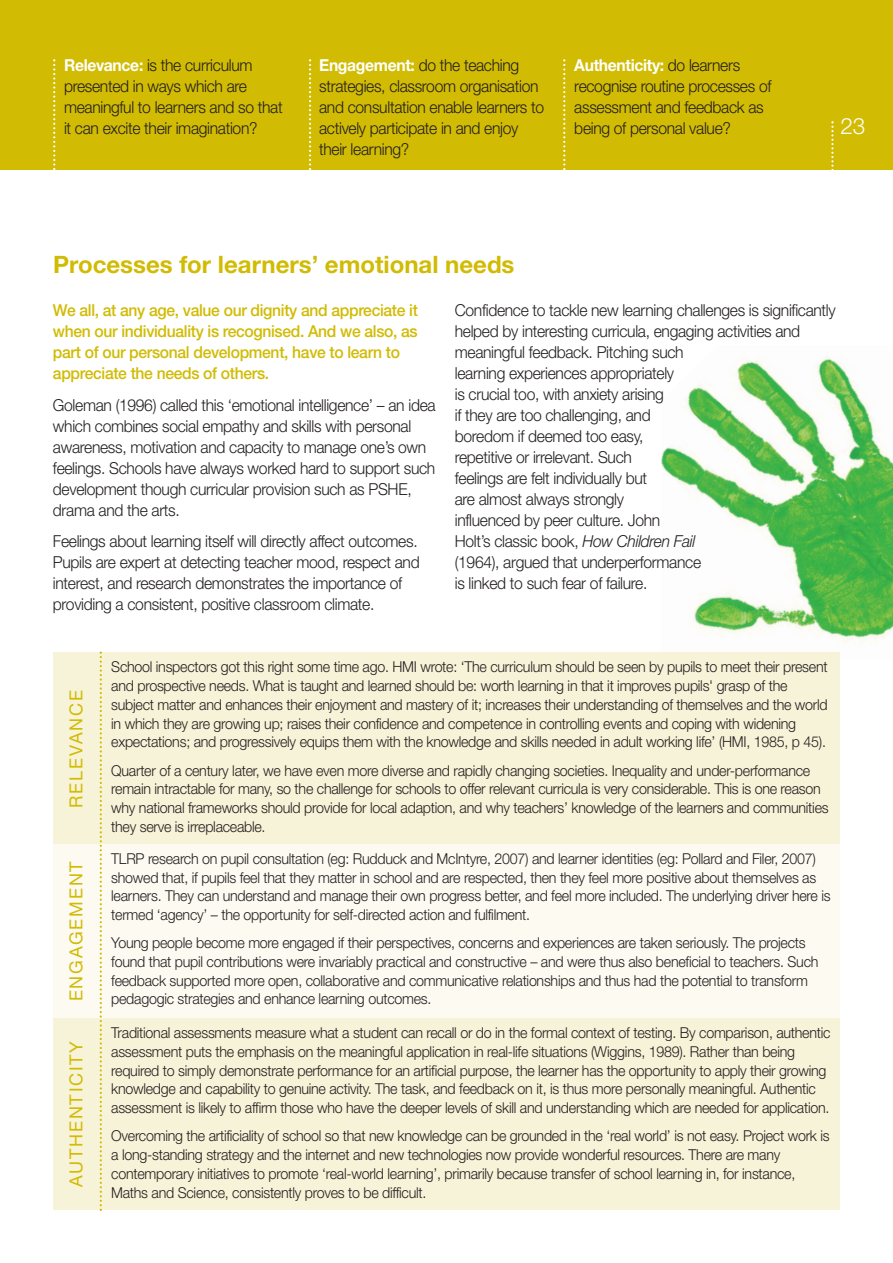
<style>
.page{position:relative;width:893px;height:1263px;background:#fff}
.page>*{position:absolute;margin:0;border:0;box-sizing:border-box;transform-origin:0 0}
.t1{font:700 24px "Helvetica Neue";color:#d1bb03}
.t2{font:300 22.5px "Helvetica Neue";color:#fff}
.t3{font:18px "Helvetica Neue";letter-spacing:.1em;color:#d1bb03}
.t4{font:300 16.5px/21px "Helvetica Neue";letter-spacing:-.02em;color:#231f20;scale:.95 1}
.t5{font:500 16.5px/21px "Helvetica Neue";letter-spacing:-.02em;color:#d1bb03;scale:.95 1}
.t6{font:300 15px/18.8px "Helvetica Neue";letter-spacing:-.02em;color:#231f20;scale:.95 1}
.s1{font-weight:700;color:#fff}
.s2{font-style:italic}
</style>
<div class="page">
<img style="left:661px;top:356px;width:232px;height:297px">
<div style="left:0;top:0;width:893px;height:170px;background:#d1bb03"></div>
<svg style="left:53px;top:59px;width:2px;height:111px"></svg>
<svg style="left:563px;top:59px;width:2px;height:111px"></svg>
<svg style="left:831px;top:121px;width:3px;height:49px"></svg>
<svg style="left:309px;top:59px;width:2px;height:111px"></svg>
<div style="left:53px;top:653px;width:45px;height:191px;background:#f7f3d8"></div>
<div style="left:98px;top:653px;width:742px;height:191px;background:#f7f3d8"></div>
<div style="left:53px;top:844px;width:45px;height:174px;background:#fcfaf1"></div>
<div style="left:98px;top:844px;width:742px;height:174px;background:#fcfaf1"></div>
<div style="left:53px;top:1018px;width:45px;height:192px;background:#f7f3d8"></div>
<div style="left:98px;top:1018px;width:742px;height:192px;background:#f7f3d8"></div>
<svg style="left:100px;top:651px;width:2px;height:560px"></svg>
<p class="t4" style="left:64px;top:56px;width:232px"><span class="s1">Relevance:</span> is the curriculum presented in ways which are meaningful to learners and so that it can excite their imagination?</p>
<p class="t4" style="left:319px;top:56px;width:238px"><span class="s1">Engagement:</span> do the teaching strategies, classroom organisation and consultation enable learners to actively participate in and enjoy their learning?</p>
<p class="t4" style="left:574px;top:56px;width:209px"><span class="s1">Authenticity:</span> do learners recognise routine processes of assessment and feedback as being of personal value?</p>
<h2 class="t2" style="left:840px;top:118px;width:26px">23</h2>
<h1 class="t1" style="left:53px;top:256px;width:463px">Processes for learners’ emotional needs</h1>
<p class="t5" style="left:53px;top:301px;width:386px">We all, at any age, value our dignity and appreciate it when our individuality is recognised. And we also, as part of our personal development, have to learn to appreciate the needs of others.</p>
<p class="t4" style="left:53px;top:396px;width:404px">Goleman (1996) called this ‘emotional intelligence’ – an idea which combines social empathy and skills with personal awareness, motivation and capacity to manage one’s own feelings. Schools have always worked hard to support such development though curricular provision such as PSHE, drama and the arts.</p>
<p class="t4" style="left:53px;top:532px;width:388px">Feelings about learning itself will directly affect outcomes.<br>Pupils are expert at detecting teacher mood, respect and interest, and research demonstrates the importance of providing a consistent, positive classroom climate.</p>
<p class="t4" style="left:455px;top:301px;width:402px">Confidence to tackle new learning challenges is significantly helped by interesting curricula, engaging activities and meaningful feedback. Pitching such<br>learning experiences appropriately<br>is crucial too, with anxiety arising<br>if they are too challenging, and<br>boredom if deemed too easy,<br>repetitive or irrelevant. Such<br>feelings are felt individually but<br>are almost always strongly<br>influenced by peer culture. John<br>Holt’s classic book, <span class="s2">How Children Fail<br></span>(1964), argued that underperformance<br>is linked to such fear of failure.</p>
<p class="t3" style="left:70px;top:808px;width:119px;rotate:-90deg">RELEVANCE</p>
<p class="t3" style="left:70px;top:1001px;width:142px;rotate:-90deg">ENGAGEMENT</p>
<p class="t3" style="left:70px;top:1187px;width:148px;rotate:-90deg">AUTHENTICITY</p>
<p class="t6" style="left:111px;top:659px;width:756px">School inspectors got this right some time ago. HMI wrote: ‘The curriculum should be seen by pupils to meet their present and prospective needs. What is taught and learned should be: worth learning in that it improves pupils' grasp of the subject matter and enhances their enjoyment and mastery of it; increases their understanding of themselves and the world in which they are growing up; raises their confidence and competence in controlling events and coping with widening expectations; and progressively equips them with the knowledge and skills needed in adult working life’ (HMI, 1985, p 45).</p>
<p class="t6" style="left:111px;top:762px;width:757px">Quarter of a century later, we have even more diverse and rapidly changing societies. Inequality and under-performance remain intractable for many, so the challenge for schools to offer relevant curricula is very considerable. This is one reason why national frameworks should provide for local adaption, and why teachers’ knowledge of the learners and communities they serve is irreplaceable.</p>
<p class="t6" style="left:111px;top:850px;width:759px">TLRP research on pupil consultation (eg: Rudduck and McIntyre, 2007) and learner identities (eg: Pollard and Filer, 2007) showed that, if pupils feel that they matter in school and are respected, then they feel more positive about themselves as learners. They can understand and manage their own progress better, and feel more included. The underlying driver here is termed ‘agency’ – the opportunity for self-directed action and fulfilment.</p>
<p class="t6" style="left:111px;top:935px;width:746px">Young people become more engaged if their perspectives, concerns and experiences are taken seriously. The projects found that pupil contributions were invariably practical and constructive – and were thus also beneficial to teachers. Such feedback supported more open, collaborative and communicative relationships and thus had the potential to transform pedagogic strategies and enhance learning outcomes.</p>
<p class="t6" style="left:111px;top:1025px;width:759px">Traditional assessments measure what a student can recall or do in the formal context of testing. By comparison, authentic assessment puts the emphasis on the meaningful application in real-life situations (Wiggins, 1989). Rather than being required to simply demonstrate performance for an artificial purpose, the learner has the opportunity to apply their growing knowledge and capability to genuine activity. The task, and feedback on it, is thus more personally meaningful. Authentic assessment is likely to affirm those who have the deeper levels of skill and understanding which are needed for application.</p>
<p class="t6" style="left:111px;top:1128px;width:758px">Overcoming the artificiality of school so that new knowledge can be grounded in the ‘real world’ is not easy. Project work is a long-standing strategy and the internet and new technologies now provide wonderful resources. There are many contemporary initiatives to promote ‘real-world learning’, primarily because transfer of school learning in, for instance, Maths and Science, consistently proves to be difficult.</p>
</div>
